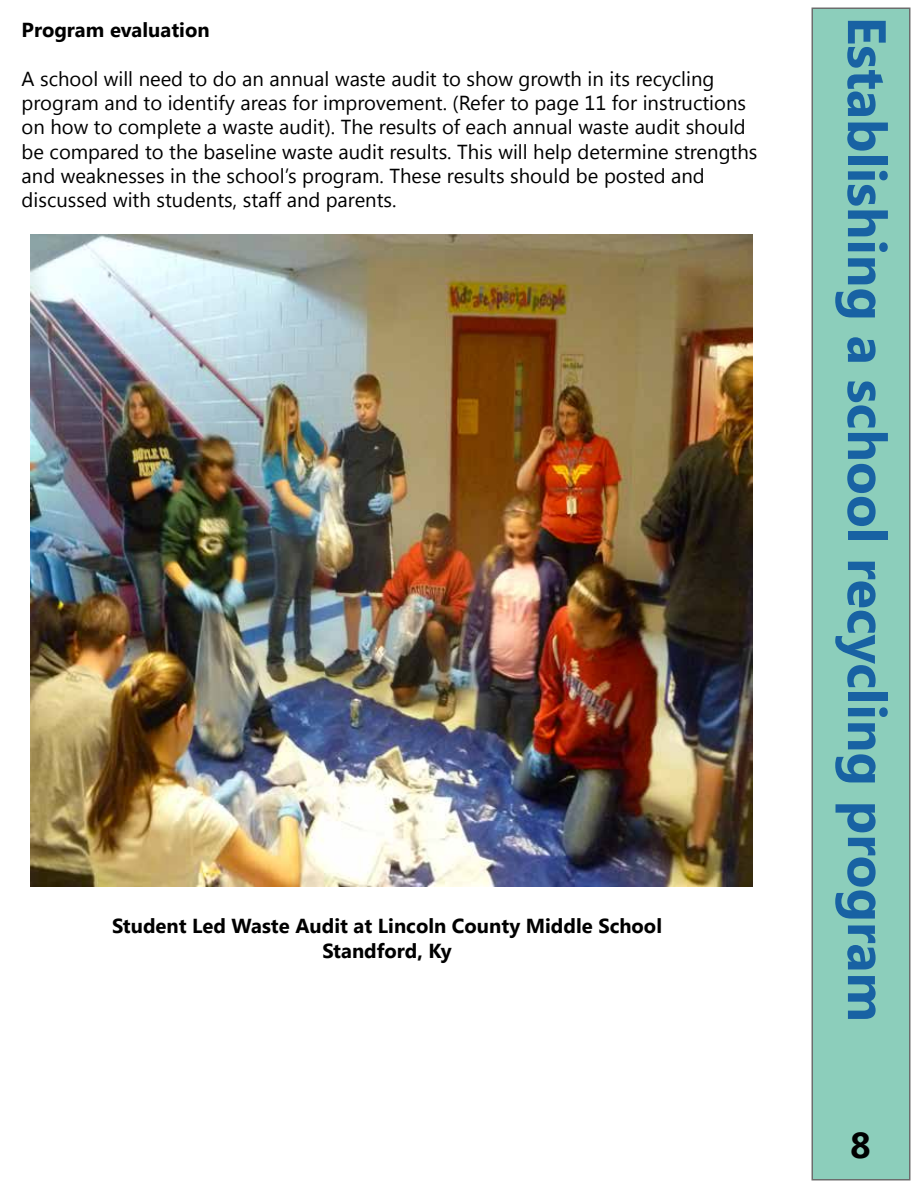
<style>
.page{position:relative;width:918px;height:1188px;background:#fff}
.page>*{position:absolute;margin:0;border:0;box-sizing:border-box;transform-origin:0 0}
.t1{font:700 54px "Segoe UI";color:#1862a3}
.t2{font:700 36px "Segoe UI";color:#000}
.t3{font:20.25px/24.3px "Segoe UI";color:#000}
.t4{font:700 20.25px/25.2px "Segoe UI";color:#000;text-align:center}
</style>
<div class="page">
<div style="left:812px;top:8px;width:98px;height:1172px;background:#8ccebb"></div>
<img style="left:30px;top:234px;width:723px;height:653px">
<p class="t4" style="left:22px;top:16px;width:190px">Program evaluation</p>
<h1 class="t1" style="left:906px;top:16px;width:1007px;rotate:90deg">Establishing a school recycling program</h1>
<p class="t3" style="left:22px;top:66px;width:737px">A school will need to do an annual waste audit to show growth in its recycling program and to identify areas for improvement. (Refer to page 11 for instructions on how to complete a waste audit). The results of each annual waste audit should be compared to the baseline waste audit results. This will help determine strengths and weaknesses in the school’s program. These results should be posted and discussed with students, staff and parents.</p>
<p class="t4" style="left:112px;top:912px;width:552px">Student Led Waste Audit at Lincoln County Middle School<br>Standford, Ky</p>
<h2 class="t2" style="left:850px;top:1120px;width:22px">8</h2>
</div>
